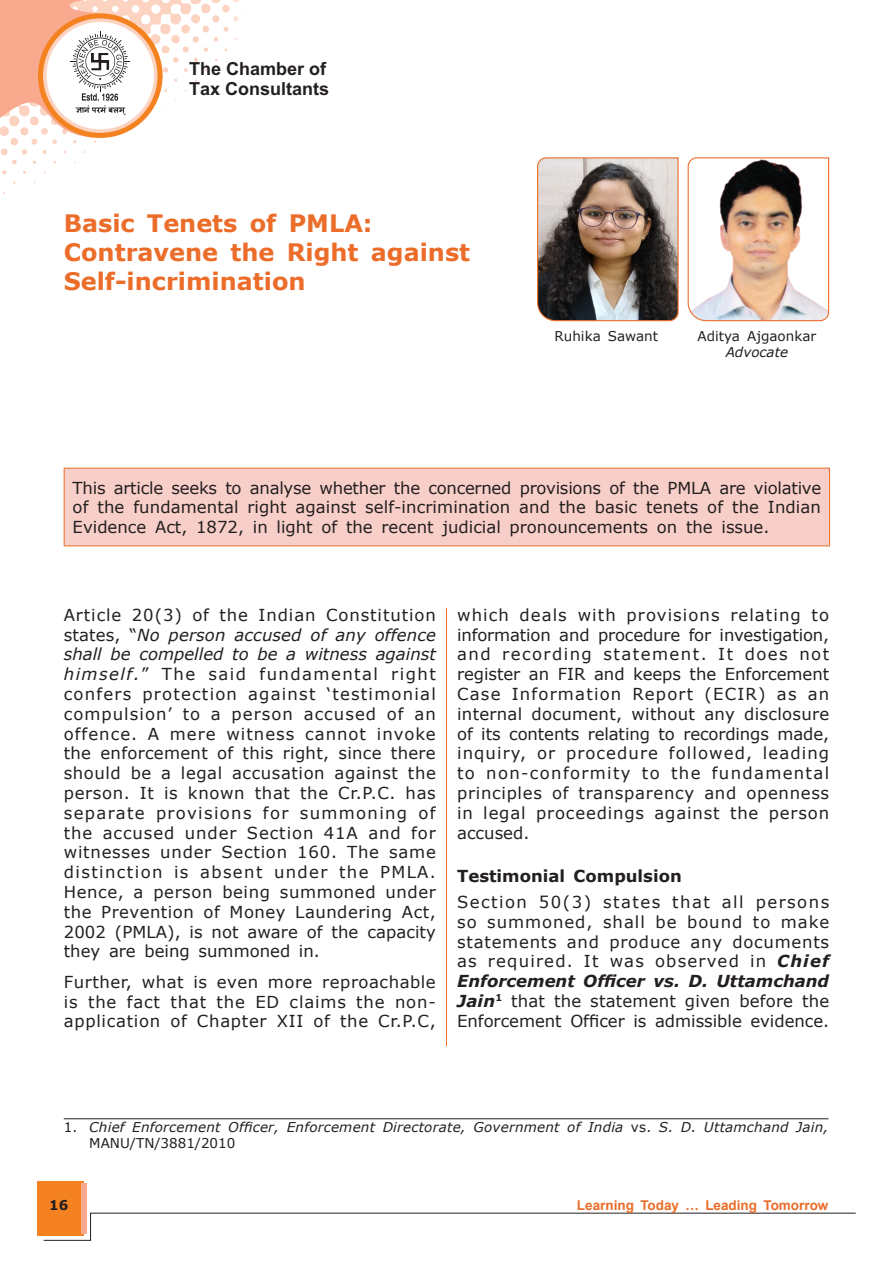
<style>
.page{position:relative;width:893px;height:1263px;background:#fff}
.page>*{position:absolute;margin:0;border:0;box-sizing:border-box;transform-origin:0 0}
.heading{font:700 24px/28.8px "Verdana";color:#eb6d29}
.t1{font:700 18px/20.1px "Arial Greek";color:#231f20}
.body_text{font:16.5px/19.8px "Verdana";letter-spacing:.01em;color:#231f20;text-align:justify}
.heading-2{font:16.5px/19.8px "Verdana";color:#231f20;text-align:justify}
.Subheading_1{font:700 16.5px "Verdana";color:#231f20}
.Footnoteline{font:italic 13.5px/16.2px "Verdana";letter-spacing:.015em;color:#231f20}
.body_text-2{font:13.5px/16.2px "Verdana";color:#231f20;text-align:center}
.t2{font:700 13.5px "Arial";color:#eb6d29}
.t3{font:700 13.5px "Verdana";color:#231f20}
.s1{font-style:italic}
.s2{font-weight:700;font-style:italic}
.s3{font-style:normal}
</style>
<div class="page">
<img style="left:1px;top:0;width:245px;height:194px">
<svg style="left:38px;top:13px;width:125px;height:125px"></svg>
<div style="left:43px;top:18px;width:114px;height:115px;background:#fcd2c0;border-radius:50%"></div>
<div style="left:47px;top:22px;width:107px;height:107px;background:#fff;border-radius:50%"></div>
<svg style="left:0;top:0;width:130px;height:138px"></svg>
<div style="left:37px;top:1181px;width:47px;height:55px;background:#f58220"></div>
<div style="left:82px;top:1183px;width:5px;height:51px;background:#f8a98e"></div>
<svg style="left:43px;top:1212px;width:813px;height:29px"></svg>
<img style="left:687px;top:157px;width:143px;height:165px">
<hr style="left:446px;top:608px;width:1px;height:438px;background:#eb6d29">
<img style="left:537px;top:157px;width:142px;height:165px">
<div style="left:64px;top:468px;width:766px;height:78px;background:#f8cfc8"></div>
<hr style="left:64px;top:468px;width:766px;height:1px;background:#eb6d29">
<hr style="left:64px;top:468px;width:1px;height:77px;background:#eb6d29">
<hr style="left:829px;top:468px;width:1px;height:77px;background:#eb6d29">
<hr style="left:64px;top:545px;width:766px;height:1px;background:#eb6d29">
<hr style="left:64px;top:1118px;width:764px;height:1px;background:#231f20">
<p class="t1" style="left:189px;top:59px;width:141px">The Chamber of<br>Tax Consultants</p>
<p class="heading" style="left:64px;top:208px;width:408px">Basic Tenets of PMLA:<br>Contravene the Right against<br>Self-incrimination</p>
<p class="body_text-2" style="left:555px;top:328px;width:105px">Ruhika Sawant</p>
<p class="body_text-2" style="left:698px;top:328px;width:120px">Aditya Ajgaonkar<br><span class="s1">Advocate</span></p>
<p class="heading-2" style="left:73px;top:477px;width:750px">This article seeks to analyse whether the concerned provisions of the PMLA are violative of the fundamental right against self-incrimination and the basic tenets of the Indian Evidence Act, 1872, in light of the recent judicial pronouncements on the issue.</p>
<p class="body_text" style="left:64px;top:605px;width:374px">Article 20(3) of the Indian Constitution states, “<span class="s1">No person accused of any offence shall be compelled to be a witness against himself.</span>” The said fundamental right confers protection against ‘testimonial compulsion’ to a person accused of an offence. A mere witness cannot invoke the enforcement of this right, since there should be a legal accusation against the person. It is known that the Cr.P.C. has separate provisions for summoning of the accused under Section 41A and for witnesses under Section 160. The same distinction is absent under the PMLA.<br>Hence, a person being summoned under the Prevention of Money Laundering Act, 2002 (PMLA), is not aware of the capacity they are being summoned in.</p>
<p class="body_text" style="left:64px;top:972px;width:374px">Further, what is even more reproachable is the fact that the ED claims the non&shy;application of Chapter XII of the Cr.P.C,</p>
<p class="body_text" style="left:457px;top:605px;width:374px">which deals with provisions relating to information and procedure for investigation, and recording statement. It does not register an FIR and keeps the Enforcement Case Information Report (ECIR) as an internal document, without any disclosure of its contents relating to recordings made, inquiry, or procedure followed, leading to non-conformity to the fundamental principles of transparency and openness in legal proceedings against the person accused.</p>
<p class="Subheading_1" style="left:457px;top:864px;width:226px">Testimonial Compulsion</p>
<p class="body_text" style="left:457px;top:892px;width:374px">Section 50(3) states that all persons so summoned, shall be bound to make statements and produce any documents as required. It was observed in <span class="s2">Chief Enforcement Officer vs. D. Uttamchand Jain</span><sup>1</sup> that the statement given before the Enforcement Officer is admissible evidence.</p>
<p class="Footnoteline" style="left:89px;top:1119px;width:741px;text-indent:-26px"><span class="s3">1.</span> Chief Enforcement Officer, Enforcement Directorate, Government of India <span class="s3">vs.</span> S. D. Uttamchand Jain,<br><span class="s3">MANU/TN/3881/2010</span></p>
<p class="t3" style="left:49px;top:1195px;width:21px">16</p>
<p class="t2" style="left:577px;top:1196px;width:253px">Learning Today … Leading Tomorrow</p>
</div>
